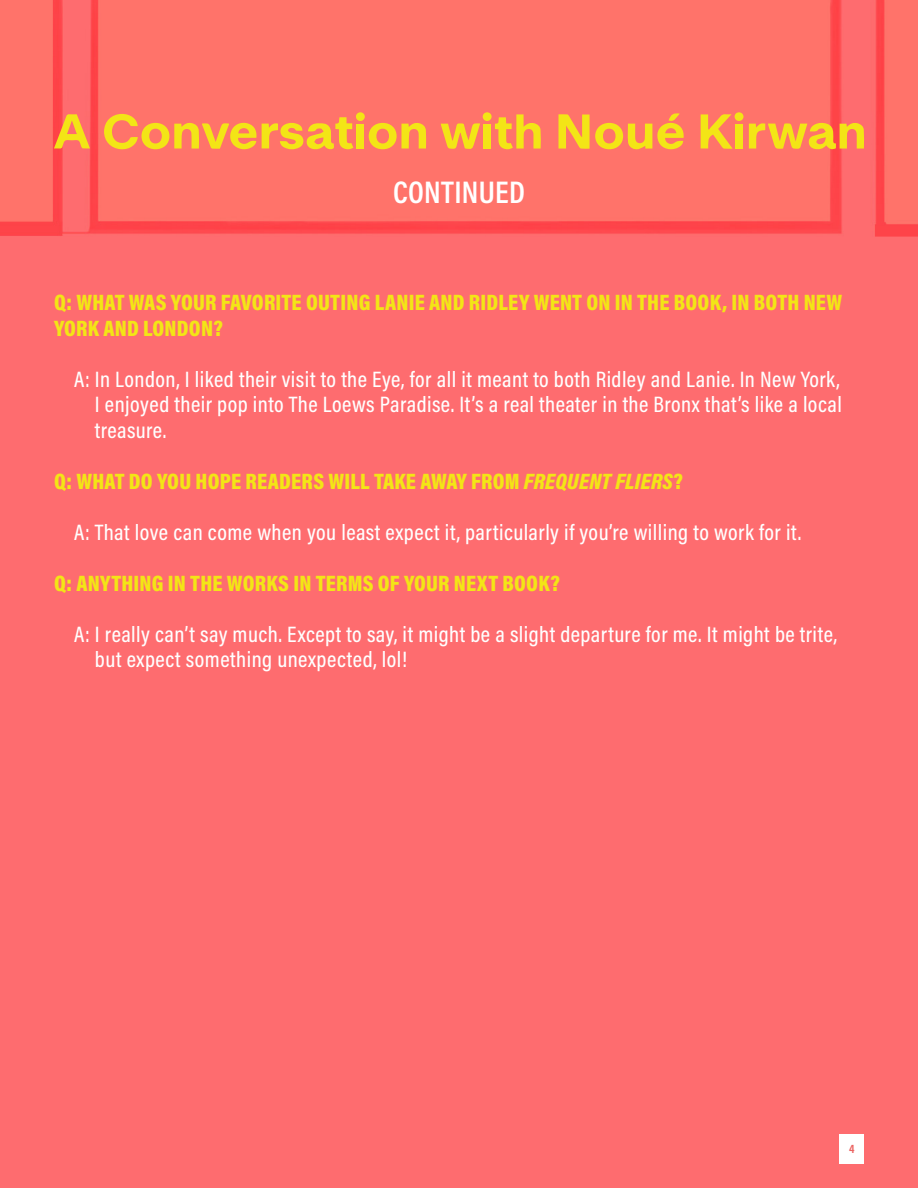
<style>
.page{position:relative;width:918px;height:1188px;background:#fff}
.page>*{position:absolute;margin:0;border:0;box-sizing:border-box;transform-origin:0 0}
.t1{font:600 31.5px "Acumin Pro Cond";letter-spacing:.01em;color:#fff}
.t2{font:500 22.5px/25.5px "Acumin Pro Cond";letter-spacing:.02em;color:#fff;text-align:justify}
.t3{font:900 22.5px/25.5px "Acumin Pro Cond";letter-spacing:.01em;color:#f3e516}
.t4{font:700 12px "Acumin Pro Cond";color:#eb6361}
.s1{font-style:italic}
</style>
<div class="page">
<div style="left:0;top:216px;width:918px;height:972px;background:#fe6c6f"></div>
<img style="left:0;top:0;width:918px;height:237px">
<svg style="left:701px;top:114px;width:32px;height:35px"></svg>
<svg style="left:441px;top:123px;width:39px;height:27px"></svg>
<svg style="left:54px;top:114px;width:36px;height:35px"></svg>
<svg style="left:369px;top:122px;width:57px;height:27px;background:#f8b13b"></svg>
<svg style="left:495px;top:114px;width:46px;height:36px;background:#f9a941"></svg>
<svg style="left:104px;top:114px;width:249px;height:36px;background:#faa048"></svg>
<svg style="left:749px;top:122px;width:115px;height:28px;background:#f8aa3c"></svg>
<div style="left:736px;top:124px;width:7px;height:25px;background:#f3e516"></div>
<div style="left:484px;top:124px;width:7px;height:25px;background:#f3e516"></div>
<div style="left:357px;top:124px;width:7px;height:25px;background:#f3e516"></div>
<div style="left:356px;top:112px;width:9px;height:9px;background:#f3e516;border-radius:50%"></div>
<div style="left:735px;top:112px;width:9px;height:9px;background:#f3e516;border-radius:50%"></div>
<div style="left:483px;top:112px;width:9px;height:9px;background:#f3e516;border-radius:50%"></div>
<svg style="left:558px;top:113px;width:127px;height:37px;background:#f9a544"></svg>
<div style="left:839px;top:1134px;width:25px;height:30px;background:#fff"></div>
<p class="t1" style="left:393px;top:171px;width:133px">CONTINUED</p>
<p class="t3" style="left:54px;top:289px;width:790px">Q: WHAT WAS YOUR FAVORITE OUTING LANIE AND RIDLEY WENT ON IN THE BOOK, IN BOTH NEW<br>YORK AND LONDON?</p>
<p class="t2" style="left:95px;top:366px;width:748px;text-indent:-21px">A: In London, I liked their visit to the Eye, for all it meant to both Ridley and Lanie. In New York, I enjoyed their pop into The Loews Paradise. It’s a real theater in the Bronx that’s like a local treasure.</p>
<p class="t3" style="left:54px;top:468px;width:631px">Q: WHAT DO YOU HOPE READERS WILL TAKE AWAY FROM <span class="s1">FREQUENT FLIERS</span>?</p>
<p class="t2" style="left:74px;top:519px;width:729px">A: That love can come when you least expect it, particularly if you’re willing to work for it.</p>
<p class="t3" style="left:54px;top:570px;width:507px">Q: ANYTHING IN THE WORKS IN TERMS OF YOUR NEXT BOOK?</p>
<p class="t2" style="left:95px;top:621px;width:744px;text-indent:-21px">A: I really can’t say much. Except to say, it might be a slight departure for me. It might be trite, but expect something unexpected, lol!</p>
<p class="t4" style="left:849px;top:1141px;width:7px">4</p>
</div>
